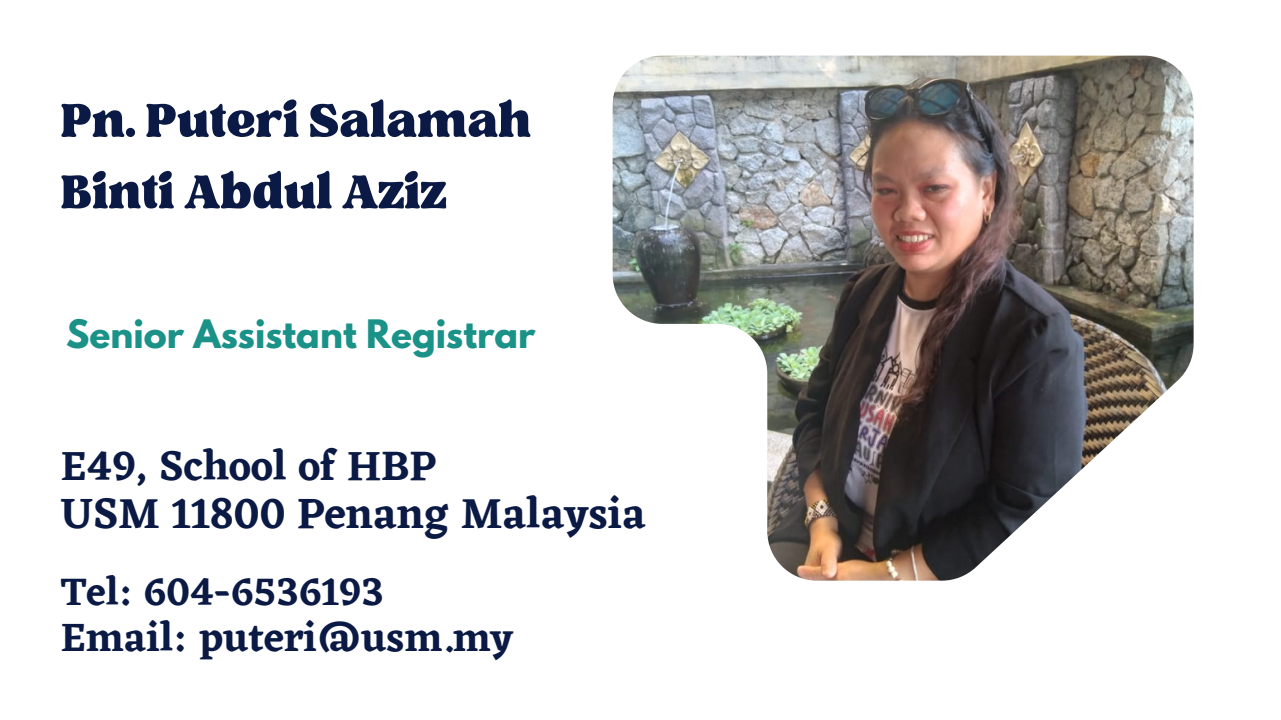
<style>
.page{position:relative;width:1281px;height:720px;background:#fff}
.page>*{position:absolute;margin:0;border:0;box-sizing:border-box;transform-origin:0 0}
.t1{font:64.75px/71.5px "TAN Tangkiwood Display";color:#0a1a44}
.t2{font:600 43.75px "Eczar";color:#0a1a44}
.t3{font:600 42.5px "Eczar";color:#0a1a44}
.t4{font:600 41.25px "Eczar";color:#0a1a44}
.t5{font:600 40px "Eczar";color:#0a1a44}
.t6{font:700 34.75px "League Spartan";color:#1a9287}
</style>
<div class="page">
<img style="left:612px;top:56px;width:581px;height:525px">
<p class="t1" style="left:61px;top:87px;width:472px">Pn. Puteri Salamah<br>Binti Abdul Aziz</p>
<p class="t6" style="left:66px;top:316px;width:471px">Senior Assistant Registrar</p>
<p class="t3" style="left:61px;top:441px;width:377px">E49, School of HBP</p>
<p class="t2" style="left:61px;top:487px;width:586px">USM 11800 Penang Malaysia</p>
<p class="t5" style="left:61px;top:568px;width:325px">Tel: 604-6536193</p>
<p class="t4" style="left:61px;top:613px;width:454px">Email: puteri@usm.my</p>
</div>
